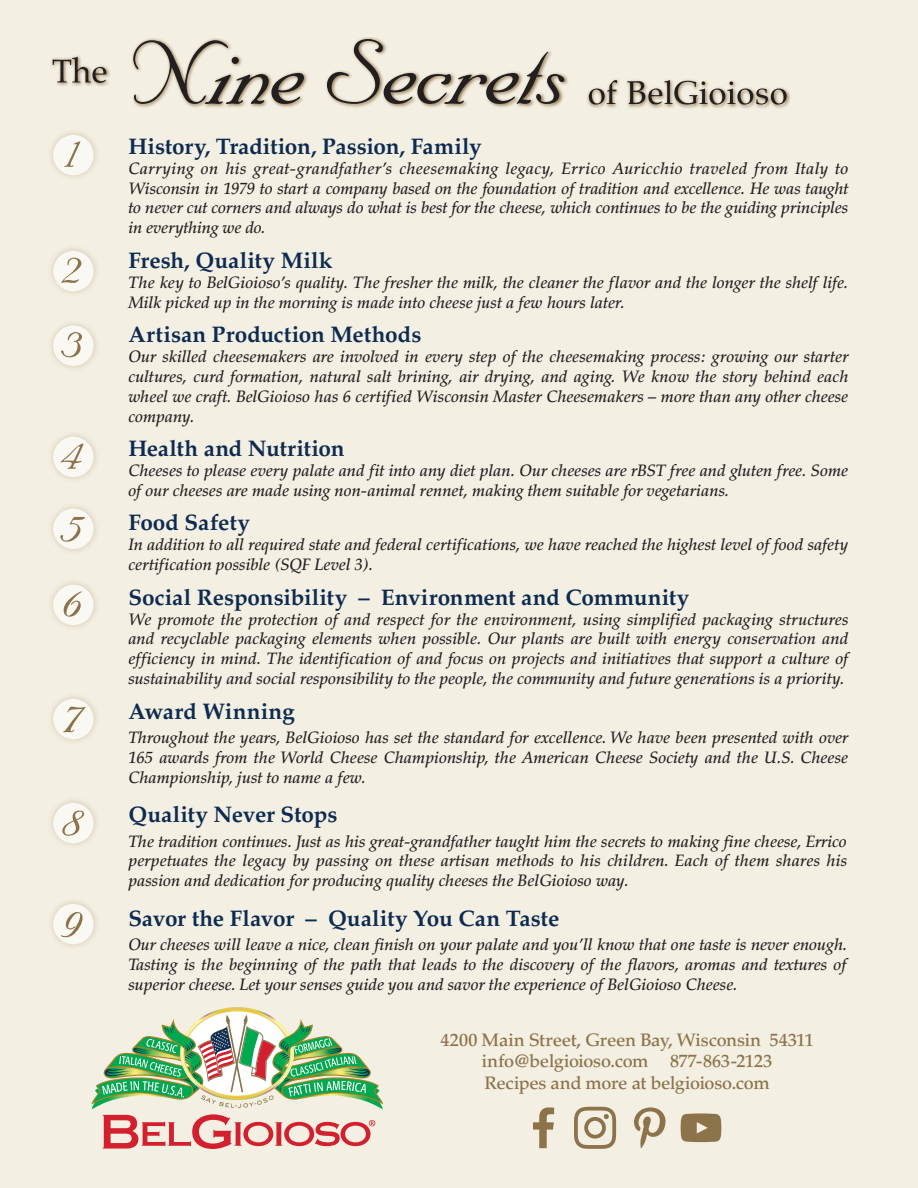
<style>
.page{position:relative;width:918px;height:1188px;background:#f3efe2}
.page>*{position:absolute;margin:0;border:0;box-sizing:border-box;transform-origin:0 0}
.t1{font:700 22.5px "Palatino";color:#0d2b51}
.t2{font:500 18px/21.6px "Palatino";letter-spacing:-.015em;color:#8d734a;text-align:center}
.t3{font:italic 500 16.5px/20px "Palatino";color:#231f20;text-align:justify}
</style>
<div class="page">
<svg style="left:91px;top:1007px;width:292px;height:142px"></svg>
<svg style="left:533px;top:1107px;width:21px;height:41px"></svg>
<svg style="left:574px;top:1107px;width:42px;height:42px"></svg>
<svg style="left:681px;top:1113px;width:40px;height:29px"></svg>
<svg style="left:634px;top:1107px;width:32px;height:41px"></svg>
<svg style="left:51px;top:55px;width:59px;height:31px"></svg>
<svg style="left:52px;top:57px;width:54px;height:26px"></svg>
<svg style="left:587px;top:79px;width:204px;height:30px"></svg>
<svg style="left:589px;top:80px;width:198px;height:25px"></svg>
<div style="left:46px;top:128px;width:54px;height:54px;background:#8d734a;opacity:.5"></div>
<div style="left:53px;top:135px;width:41px;height:40px;background:#faf8f3;border-radius:50%"></div>
<div style="left:46px;top:244px;width:54px;height:54px;background:#8d734a;opacity:.5"></div>
<div style="left:53px;top:251px;width:41px;height:40px;background:#faf8f3;border-radius:50%"></div>
<div style="left:46px;top:319px;width:54px;height:54px;background:#8d734a;opacity:.5"></div>
<div style="left:53px;top:326px;width:41px;height:40px;background:#faf8f3;border-radius:50%"></div>
<div style="left:46px;top:430px;width:54px;height:54px;background:#8d734a;opacity:.5"></div>
<div style="left:53px;top:437px;width:41px;height:40px;background:#faf8f3;border-radius:50%"></div>
<div style="left:46px;top:502px;width:54px;height:54px;background:#8d734a;opacity:.5"></div>
<div style="left:53px;top:509px;width:41px;height:40px;background:#faf8f3;border-radius:50%"></div>
<div style="left:46px;top:578px;width:54px;height:54px;background:#8d734a;opacity:.5"></div>
<div style="left:53px;top:585px;width:41px;height:40px;background:#faf8f3;border-radius:50%"></div>
<div style="left:46px;top:692px;width:54px;height:54px;background:#8d734a;opacity:.5"></div>
<div style="left:53px;top:699px;width:41px;height:40px;background:#faf8f3;border-radius:50%"></div>
<div style="left:46px;top:796px;width:54px;height:54px;background:#8d734a;opacity:.5"></div>
<div style="left:53px;top:803px;width:41px;height:40px;background:#faf8f3;border-radius:50%"></div>
<div style="left:46px;top:897px;width:54px;height:54px;background:#8d734a;opacity:.5"></div>
<div style="left:53px;top:904px;width:41px;height:40px;background:#faf8f3;border-radius:50%"></div>
<svg style="left:64px;top:141px;width:16px;height:26px"></svg>
<svg style="left:61px;top:258px;width:20px;height:25px"></svg>
<svg style="left:61px;top:332px;width:21px;height:25px"></svg>
<svg style="left:61px;top:444px;width:23px;height:25px"></svg>
<svg style="left:60px;top:517px;width:25px;height:25px"></svg>
<svg style="left:64px;top:591px;width:18px;height:26px"></svg>
<svg style="left:63px;top:707px;width:22px;height:25px"></svg>
<svg style="left:62px;top:811px;width:22px;height:25px"></svg>
<svg style="left:61px;top:912px;width:22px;height:25px"></svg>
<svg style="left:132px;top:37px;width:436px;height:71px"></svg>
<svg style="left:133px;top:39px;width:431px;height:65px"></svg>
<h1 class="t1" style="left:128px;top:127px;width:355px">History, Tradition, Passion, Family</h1>
<p class="t3" style="left:128px;top:158px;width:722px">Carrying on his great-grandfather’s cheesemaking legacy, Errico Auricchio traveled from Italy to Wisconsin in 1979 to start a company based on the foundation of tradition and excellence. He was taught to never cut corners and always do what is best for the cheese, which continues to be the guiding principles in everything we do.</p>
<h1 class="t1" style="left:128px;top:241px;width:206px">Fresh, Quality Milk</h1>
<p class="t3" style="left:128px;top:272px;width:721px">The key to BelGioioso’s quality. The fresher the milk, the cleaner the flavor and the longer the shelf life.<br>Milk picked up in the morning is made into cheese just a few hours later.</p>
<h1 class="t1" style="left:128px;top:315px;width:294px">Artisan Production Methods</h1>
<p class="t3" style="left:128px;top:347px;width:722px">Our skilled cheesemakers are involved in every step of the cheesemaking process: growing our starter cultures, curd formation, natural salt brining, air drying, and aging. We know the story behind each wheel we craft. BelGioioso has 6 certified Wisconsin Master Cheesemakers – more than any other cheese company.</p>
<h1 class="t1" style="left:128px;top:429px;width:218px">Health and Nutrition</h1>
<p class="t3" style="left:128px;top:461px;width:721px">Cheeses to please every palate and fit into any diet plan. Our cheeses are rBST free and gluten free. Some of our cheeses are made using non-animal rennet, making them suitable for vegetarians.</p>
<h1 class="t1" style="left:128px;top:504px;width:123px">Food Safety</h1>
<p class="t3" style="left:128px;top:535px;width:722px">In addition to all required state and federal certifications, we have reached the highest level of food safety certification possible (SQF Level 3).</p>
<h1 class="t1" style="left:128px;top:578px;width:563px">Social Responsibility – Environment and Community</h1>
<p class="t3" style="left:128px;top:609px;width:722px">We promote the protection of and respect for the environment, using simplified packaging structures and recyclable packaging elements when possible. Our plants are built with energy conservation and efficiency in mind. The identification of and focus on projects and initiatives that support a culture of sustainability and social responsibility to the people, the community and future generations is a priority.</p>
<h1 class="t1" style="left:128px;top:692px;width:168px">Award Winning</h1>
<p class="t3" style="left:128px;top:728px;width:721px">Throughout the years, BelGioioso has set the standard for excellence. We have been presented with over 165 awards from the World Cheese Championship, the American Cheese Society and the U.S. Cheese Championship, just to name a few.</p>
<h1 class="t1" style="left:128px;top:795px;width:211px">Quality Never Stops</h1>
<p class="t3" style="left:128px;top:831px;width:721px">The tradition continues. Just as his great-grandfather taught him the secrets to making fine cheese, Errico perpetuates the legacy by passing on these artisan methods to his children. Each of them shares his passion and dedication for producing quality cheeses the BelGioioso way.</p>
<h1 class="t1" style="left:128px;top:899px;width:432px">Savor the Flavor – Quality You Can Taste</h1>
<p class="t3" style="left:128px;top:935px;width:720px">Our cheeses will leave a nice, clean finish on your palate and you’ll know that one taste is never enough.<br>Tasting is the beginning of the path that leads to the discovery of the flavors, aromas and textures of superior cheese. Let your senses guide you and savor the experience of BelGioioso Cheese.</p>
<p class="t2" style="left:441px;top:1029px;width:375px">4200 Main Street, Green Bay, Wisconsin 54311 info@belgioioso.com 877-863-2123<br>Recipes and more at belgioioso.com</p>
</div>
